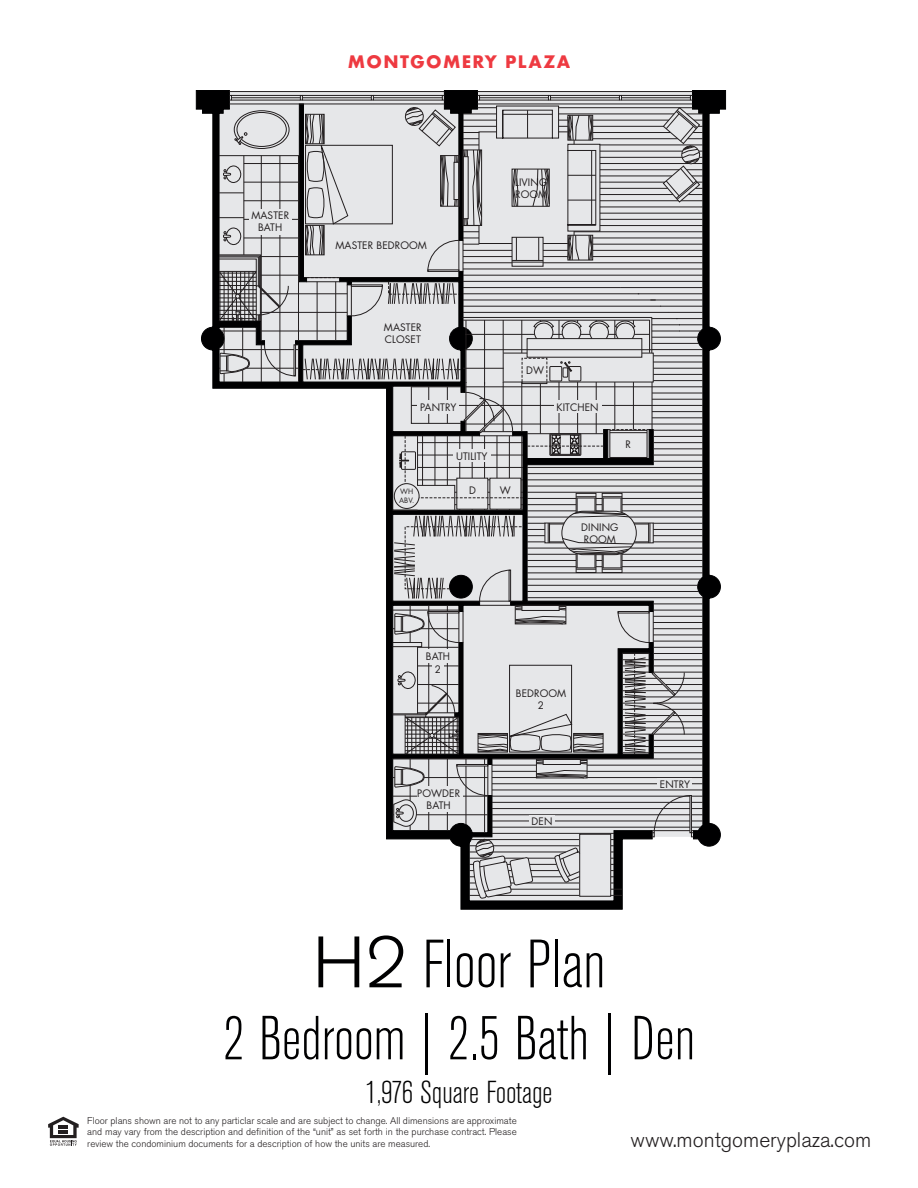
<style>
.page{position:relative;width:918px;height:1188px;background:#fff}
.page>*{position:absolute;margin:0;border:0;box-sizing:border-box;transform-origin:0 0}
.t1{font:300 condensed 67.5px "Akzidenz Grotesk BE";color:#000001}
.t2{font:300 condensed 61.5px "Akzidenz Grotesk BE";color:#000001}
.t3{font:300 condensed 31.5px "Akzidenz Grotesk BE";color:#000001}
.t4{font:300 21px "Akzidenz Grotesk BE";color:#231f20}
.t5{font:700 18.9px "Futura T";letter-spacing:.07em;color:#ee3a41}
.t6{font:10.05px/12.1px "Futura";letter-spacing:.01em;color:#231f20;text-align:center}
.t7{font:300 9.75px/11.7px "Akzidenz Grotesk BE";color:#231f20;text-align:justify}
.t8{font:7.2px/8.7px "Futura";color:#231f20}
.s1{font-stretch:normal;font-size:72px}
</style>
<div class="page">
<svg style="left:196px;top:90px;width:427px;height:820px"></svg>
<svg style="left:218px;top:90px;width:508px;height:809px"></svg>
<div style="left:394px;top:484px;width:25px;height:24px;background:#e6e7e9;border-radius:50%"></div>
<div style="left:394px;top:483px;width:25px;height:26px;border:1px solid #231f20;border-radius:50%"></div>
<hr style="left:652px;top:317px;width:1px;height:36px;background:#231f20">
<hr style="left:649px;top:320px;width:1px;height:33px;background:#231f20">
<hr style="left:463px;top:320px;width:187px;height:1px;background:#231f20">
<hr style="left:463px;top:317px;width:189px;height:1px;background:#231f20">
<hr style="left:466px;top:320px;width:1px;height:63px;background:#231f20">
<hr style="left:503px;top:353px;width:1px;height:30px;background:#231f20">
<hr style="left:463px;top:368px;width:41px;height:1px;background:#231f20">
<hr style="left:465px;top:349px;width:187px;height:1px;background:#231f20">
<svg style="left:48px;top:1117px;width:31px;height:29px"></svg>
<h3 class="t5" style="left:348px;top:50px;width:224px">MONTGOMERY PLAZA</h3>
<p class="t6" style="left:251px;top:209px;width:39px">MASTER<br>BATH</p>
<p class="t6" style="left:335px;top:239px;width:93px">MASTER BEDROOM</p>
<p class="t6" style="left:515px;top:176px;width:34px;text-align:left">LIVING<br>ROOM</p>
<p class="t6" style="left:384px;top:321px;width:39px;text-align:left">MASTER<br>CLOSET</p>
<p class="t6" style="left:420px;top:401px;width:38px">PANTRY</p>
<p class="t8" style="left:399px;top:487px;width:17px">WH<br>ABV.</p>
<p class="t6" style="left:456px;top:450px;width:33px">UTILITY</p>
<p class="t6" style="left:469px;top:484px;width:8px">D</p>
<p class="t6" style="left:500px;top:484px;width:12px">W</p>
<p class="t6" style="left:526px;top:365px;width:19px">DW</p>
<p class="t6" style="left:557px;top:401px;width:44px">KITCHEN</p>
<p class="t6" style="left:626px;top:438px;width:7px">R</p>
<p class="t6" style="left:581px;top:522px;width:39px;text-align:left">DINING<br>ROOM</p>
<p class="t6" style="left:426px;top:651px;width:26px">BATH<br>2</p>
<p class="t6" style="left:417px;top:787px;width:44px">POWDER<br>BATH</p>
<p class="t6" style="left:516px;top:687px;width:52px">BEDROOM<br>2</p>
<p class="t6" style="left:532px;top:815px;width:22px">DEN</p>
<p class="t6" style="left:660px;top:778px;width:32px">ENTRY</p>
<h1 class="t1" style="left:313px;top:928px;width:294px"><span class="s1">H2</span> Floor Plan</h1>
<h2 class="t2" style="left:223px;top:1005px;width:474px">2 Bedroom | 2.5 Bath | Den</h2>
<h3 class="t3" style="left:366px;top:1075px;width:188px">1,976 Square Footage</h3>
<p class="t7" style="left:87px;top:1115px;width:431px">Floor plans shown are not to any particlar scale and are subject to change. All dimensions are approximate and may vary from the description and definition of the “unit” as set forth in the purchase contract. Please review the condominium documents for a description of how the units are measured.</p>
<h3 class="t4" style="left:631px;top:1128px;width:242px">www.montgomeryplaza.com</h3>
</div>
